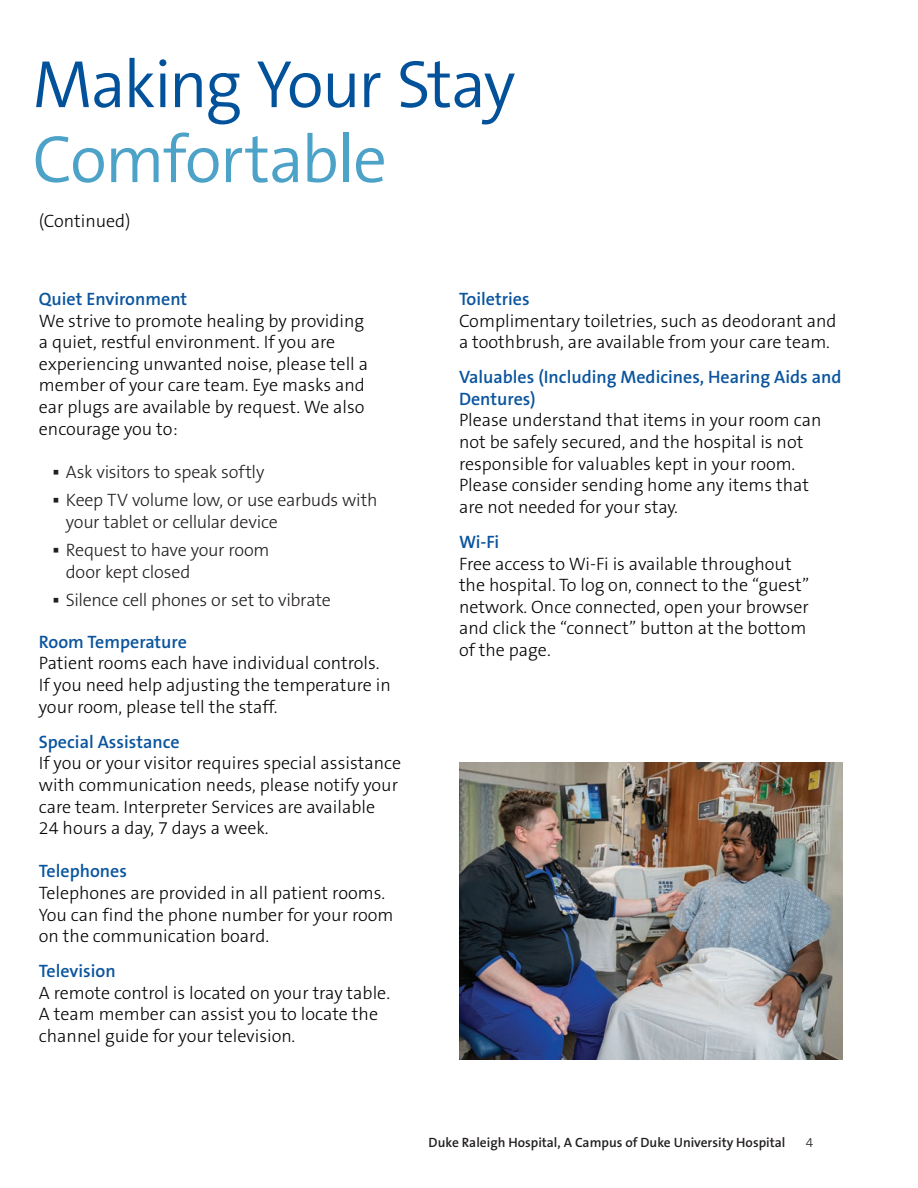
<style>
.page{position:relative;width:918px;height:1188px;background:#fff}
.page>*{position:absolute;margin:0;border:0;box-sizing:border-box;transform-origin:0 0}
.t1{font:300 67.5px "The Sans B W4";letter-spacing:-.04em;color:#01529a}
.t2{font:300 67.5px "The Sans B W4";letter-spacing:-.025em;color:#4da2c8}
.t3{font:300 18px/21.6px "The Sans B W3";color:#040503}
.t4{font:300 18px/21.6px "The Sans B W3";letter-spacing:-.015em;color:#231f20}
.t5{font:600 18px/21.6px "The Sans B W6";color:#0b559e}
.t6{font:600 13.5px "The Sans B W6";color:#231f20}
.t7{font:300 13.5px "The Sans B W3";color:#231f20}
</style>
<div class="page">
<img style="left:459px;top:762px;width:383px;height:297px">
<h1 class="t1" style="left:32px;top:41px;width:485px">Making Your Stay</h1>
<h1 class="t2" style="left:32px;top:116px;width:356px">Comfortable</h1>
<p class="t3" style="left:39px;top:210px;width:93px">(Continued)</p>
<h3 class="t5" style="left:39px;top:288px;width:150px">Quiet Environment</h3>
<p class="t3" style="left:39px;top:310px;width:331px">We strive to promote healing by providing a quiet, restful environment. If you are experiencing unwanted noise, please tell a member of your care team. Eye masks and ear plugs are available by request. We also encourage you to:</p>
<p class="t4" style="left:52px;top:461px;width:214px">▪ Ask visitors to speak softly</p>
<p class="t4" style="left:66px;top:489px;width:313px;text-indent:-14px">▪ Keep TV volume low, or use earbuds with your tablet or cellular device</p>
<p class="t4" style="left:66px;top:539px;width:205px;text-indent:-14px">▪ Request to have your room door kept closed</p>
<p class="t4" style="left:52px;top:589px;width:280px">▪ Silence cell phones or set to vibrate</p>
<h3 class="t5" style="left:39px;top:631px;width:150px">Room Temperature</h3>
<p class="t3" style="left:39px;top:653px;width:353px">Patient rooms each have individual controls.<br>If you need help adjusting the temperature in your room, please tell the staff.</p>
<h3 class="t5" style="left:39px;top:731px;width:142px">Special Assistance</h3>
<p class="t3" style="left:39px;top:753px;width:364px">If you or your visitor requires special assistance with communication needs, please notify your care team. Interpreter Services are available<br>24 hours a day, 7 days a week.</p>
<h3 class="t5" style="left:39px;top:861px;width:90px">Telephones</h3>
<p class="t3" style="left:39px;top:882px;width:356px">Telephones are provided in all patient rooms.<br>You can find the phone number for your room on the communication board.</p>
<h3 class="t5" style="left:39px;top:960px;width:78px">Television</h3>
<p class="t3" style="left:39px;top:982px;width:353px">A remote control is located on your tray table.<br>A team member can assist you to locate the channel guide for your television.</p>
<h3 class="t5" style="left:459px;top:288px;width:72px">Toiletries</h3>
<p class="t3" style="left:459px;top:310px;width:379px">Complimentary toiletries, such as deodorant and a toothbrush, are available from your care team.</p>
<h3 class="t5" style="left:459px;top:366px;width:384px">Valuables (Including Medicines, Hearing Aids and<br>Dentures)</h3>
<p class="t3" style="left:459px;top:410px;width:364px">Please understand that items in your room can not be safely secured, and the hospital is not responsible for valuables kept in your room.<br>Please consider sending home any items that are not needed for your stay.</p>
<h3 class="t5" style="left:459px;top:531px;width:42px">Wi-Fi</h3>
<p class="t3" style="left:459px;top:553px;width:352px">Free access to Wi-Fi is available throughout the hospital. To log on, connect to the “guest” network. Once connected, open your browser and click the “connect” button at the bottom of the page.</p>
<p class="t6" style="left:429px;top:1134px;width:358px">Duke Raleigh Hospital, A Campus of Duke University Hospital</p>
<p class="t7" style="left:806px;top:1134px;width:9px">4</p>
</div>
